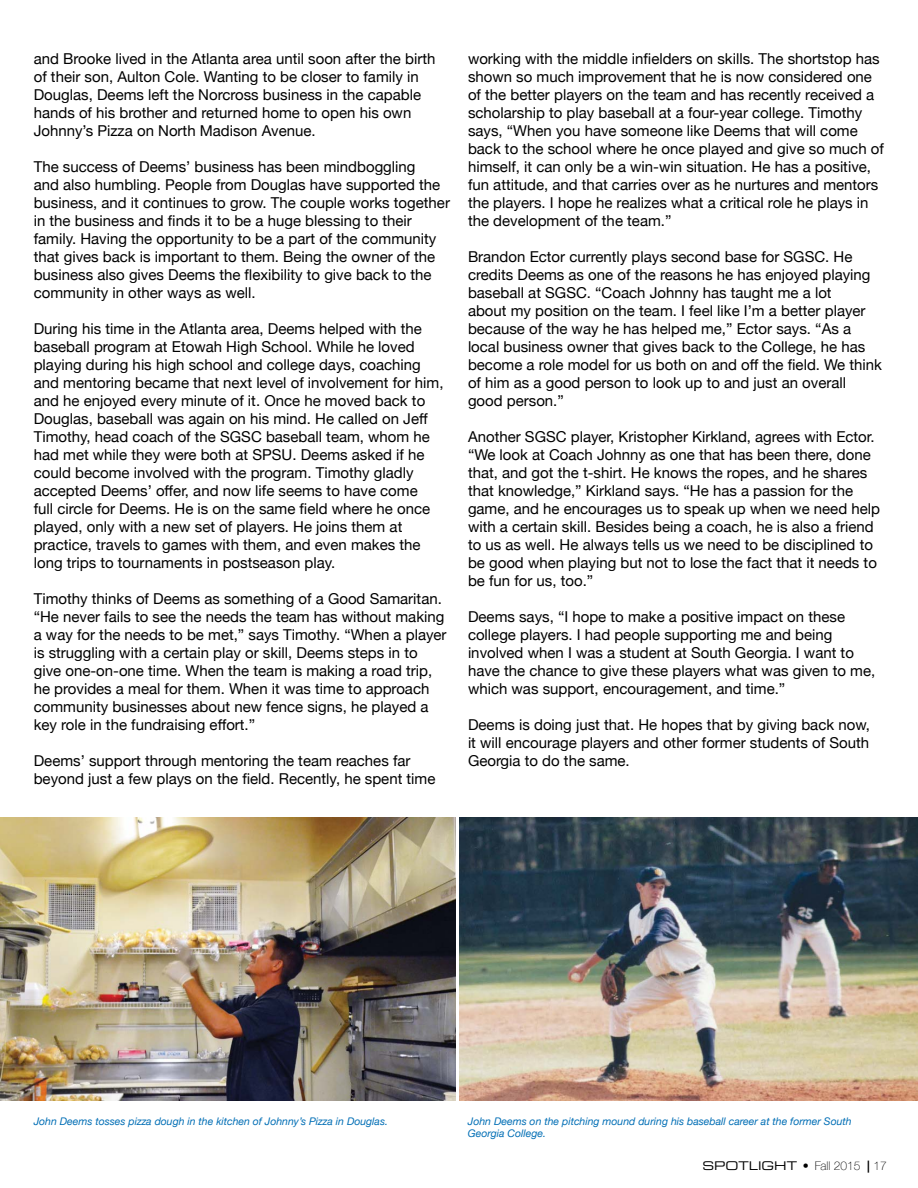
<style>
.page{position:relative;width:918px;height:1188px;background:#fff}
.page>*{position:absolute;margin:0;border:0;box-sizing:border-box;transform-origin:0 0}
.t1{font:15px/18px "Helvetica Neue";color:#000}
.t2{font:12px "Eurostile Extended Two";color:#000}
.t3{font:italic 10.5px/12.6px "Helvetica Neue";color:#006eb5}
.s1{font-family:"Helvetica Neue";font-weight:100}
.s2{font-family:"Helvetica Neue";font-weight:700}
</style>
<div class="page">
<img style="left:1px;top:818px;width:455px;height:283px">
<img style="left:459px;top:818px;width:459px;height:283px">
<p class="t1" style="left:34px;top:50px;width:403px">and Brooke lived in the Atlanta area until soon after the birth of their son, Aulton Cole. Wanting to be closer to family in Douglas, Deems left the Norcross business in the capable hands of his brother and returned home to open his own Johnny’s Pizza on North Madison Avenue.</p>
<p class="t1" style="left:34px;top:158px;width:418px">The success of Deems’ business has been mindboggling<br>and also humbling. People from Douglas have supported the business, and it continues to grow. The couple works together in the business and finds it to be a huge blessing to their family. Having the opportunity to be a part of the community that gives back is important to them. Being the owner of the business also gives Deems the flexibility to give back to the community in other ways as well.</p>
<p class="t1" style="left:34px;top:320px;width:411px">During his time in the Atlanta area, Deems helped with the baseball program at Etowah High School. While he loved playing during his high school and college days, coaching and mentoring became that next level of involvement for him, and he enjoyed every minute of it. Once he moved back to Douglas, baseball was again on his mind. He called on Jeff Timothy, head coach of the SGSC baseball team, whom he had met while they were both at SPSU. Deems asked if he could become involved with the program. Timothy gladly accepted Deems’ offer, and now life seems to have come<br>full circle for Deems. He is on the same field where he once played, only with a new set of players. He joins them at practice, travels to games with them, and even makes the long trips to tournaments in postseason play.</p>
<p class="t1" style="left:34px;top:590px;width:414px">Timothy thinks of Deems as something of a Good Samaritan. “He never fails to see the needs the team has without making a way for the needs to be met,” says Timothy. “When a player is struggling with a certain play or skill, Deems steps in to give one-on-one time. When the team is making a road trip, he provides a meal for them. When it was time to approach community businesses about new fence signs, he played a key role in the fundraising effort.”</p>
<p class="t1" style="left:34px;top:752px;width:403px">Deems’ support through mentoring the team reaches far beyond just a few plays on the field. Recently, he spent time</p>
<p class="t1" style="left:468px;top:50px;width:417px">working with the middle infielders on skills. The shortstop has shown so much improvement that he is now considered one of the better players on the team and has recently received a scholarship to play baseball at a four-year college. Timothy says, “When you have someone like Deems that will come back to the school where he once played and give so much of himself, it can only be a win-win situation. He has a positive, fun attitude, and that carries over as he nurtures and mentors the players. I hope he realizes what a critical role he plays in the development of the team.”</p>
<p class="t1" style="left:468px;top:248px;width:416px">Brandon Ector currently plays second base for SGSC. He credits Deems as one of the reasons he has enjoyed playing baseball at SGSC. “Coach Johnny has taught me a lot<br>about my position on the team. I feel like I’m a better player because of the way he has helped me,” Ector says. “As a local business owner that gives back to the College, he has become a role model for us both on and off the field. We think of him as a good person to look up to and just an overall good person.”</p>
<p class="t1" style="left:468px;top:428px;width:414px">Another SGSC player, Kristopher Kirkland, agrees with Ector. “We look at Coach Johnny as one that has been there, done that, and got the t-shirt. He knows the ropes, and he shares that knowledge,” Kirkland says. “He has a passion for the game, and he encourages us to speak up when we need help with a certain skill. Besides being a coach, he is also a friend to us as well. He always tells us we need to be disciplined to be good when playing but not to lose the fact that it needs to be fun for us, too.”</p>
<p class="t1" style="left:468px;top:608px;width:409px">Deems says, “I hope to make a positive impact on these college players. I had people supporting me and being involved when I was a student at South Georgia. I want to have the chance to give these players what was given to me, which was support, encouragement, and time.”</p>
<p class="t1" style="left:468px;top:716px;width:404px;text-align:justify">Deems is doing just that. He hopes that by giving back now, it will encourage players and other former students of South Georgia to do the same.</p>
<p class="t3" style="left:34px;top:1115px;width:356px">John Deems tosses pizza dough in the kitchen of Johnny’s Pizza in Douglas.</p>
<p class="t3" style="left:468px;top:1115px;width:385px">John Deems on the pitching mound during his baseball career at the former South<br>Georgia College.</p>
<p class="t2" style="left:702px;top:1158px;width:186px">SPOTLIGHT • <span class="s1">Fall 2015</span> <span class="s2">|</span> <span class="s1">17</span></p>
</div>
